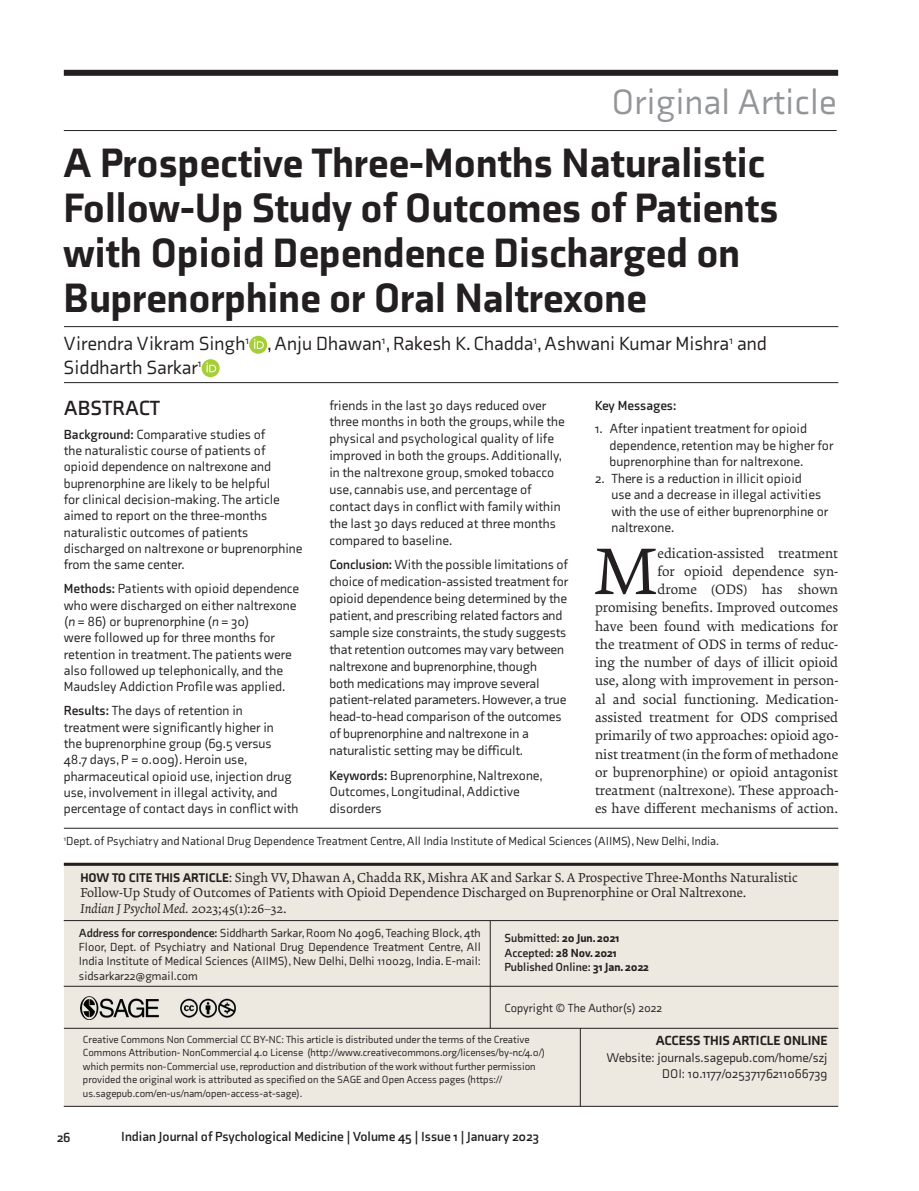
<style>
.page{position:relative;width:919px;height:1191px;background:#fff}
.page>*{position:absolute;margin:0;border:0;box-sizing:border-box;transform-origin:0 0}
.t1{font:65.7px "Krete";color:#231f20}
.t2{font:900 42px/45px "Axia";color:#231f20}
.t3{font:36px "Axia";color:#939598}
.t4{font:700 21px "Axia";color:#231f20}
.t5{font:19.5px/23.4px "Axia";color:#231f20}
.t6{font:13.5px/17px "Axia";color:#231f20}
.t7{font:13.5px/18.3px "Krete";color:#231f20;text-align:right}
.t8{font:700 13.5px "Axia";color:#231f20}
.t9{font:900 13.5px "Axia";color:#231f20}
.t10{font:12.9px/15.5px "Krete";color:#231f20}
.t11{font:12.9px/16.5px "Axia";color:#231f20;text-align:right}
.t12{font:12px/14.4px "Axia";color:#231f20;text-align:justify}
.t13{font:700 12px/14.4px "Axia";color:#231f20}
.t14{font:10.5px/13.5px "Axia";color:#231f20}
.s1{font-weight:700}
.s2{font-style:italic}
.s3{font-family:"Axia";font-weight:900}
.s4{font-weight:900}
</style>
<div class="page">
<div style="left:64px;top:70px;width:774px;height:6px;background:#231f20"></div>
<div style="left:249px;top:336px;width:18px;height:18px;background:#a6ce39;border-radius:50%"></div>
<svg style="left:254px;top:339px;width:10px;height:10px"></svg>
<svg style="left:201px;top:359px;width:18px;height:18px"></svg>
<svg style="left:206px;top:362px;width:10px;height:10px"></svg>
<hr style="left:64px;top:130px;width:772px;height:1px;background:#231f20">
<hr style="left:64px;top:382px;width:774px;height:1px;background:#231f20">
<hr style="left:64px;top:326px;width:774px;height:1px;background:#231f20">
<div style="left:64px;top:862px;width:774px;height:244px;background:#ede9e1"></div>
<hr style="left:64px;top:986px;width:774px;height:1px;background:#231f20">
<hr style="left:64px;top:1028px;width:774px;height:1px;background:#231f20">
<hr style="left:64px;top:1106px;width:774px;height:1px;background:#231f20">
<hr style="left:64px;top:863px;width:774px;height:3px;background:#231f20">
<hr style="left:580px;top:1028px;width:1px;height:78px;background:#231f20">
<hr style="left:490px;top:920px;width:1px;height:108px;background:#231f20">
<hr style="left:64px;top:920px;width:774px;height:1px;background:#231f20">
<img style="left:80px;top:996px;width:78px;height:23px">
<img style="left:180px;top:998px;width:56px;height:20px">
<hr style="left:64px;top:828px;width:774px;height:1px;background:#211d1e">
<h3 class="t3" style="left:611px;top:80px;width:227px">Original Article</h3>
<h2 class="t2" style="left:64px;top:140px;width:716px">A Prospective Three-Months Naturalistic Follow-Up Study of Outcomes of Patients with Opioid Dependence Discharged on Buprenorphine or Oral Naltrexone</h2>
<h3 class="t5" style="left:64px;top:332px;width:704px">Virendra Vikram Singh<sup>1</sup> , Anju Dhawan<sup>1</sup>, Rakesh K. Chadda<sup>1</sup>, Ashwani Kumar Mishra<sup>1</sup> and<br>Siddharth Sarkar<sup>1</sup></h3>
<p class="t8" style="left:595px;top:397px;width:83px">Key Messages:</p>
<p class="t6" style="left:609px;top:420px;width:225px;line-height:16.5px;text-indent:-14px">1. After inpatient treatment for opioid dependence, retention may be higher for buprenorphine than for naltrexone.</p>
<p class="t6" style="left:611px;top:470px;width:218px;line-height:16.5px;text-indent:-16px">2. There is a reduction in illicit opioid<br>use and a decrease in illegal activities with the use of either buprenorphine or naltrexone.</p>
<h1 class="t1" style="left:594px;top:529px;width:65px">M</h1>
<p class="t6" style="left:329px;top:396px;width:237px">friends in the last 30 days reduced over three months in both the groups, while the physical and psychological quality of life improved in both the groups. Additionally, in the naltrexone group, smoked tobacco use, cannabis use, and percentage of contact days in conflict with family within the last 30 days reduced at three months compared to baseline.</p>
<p class="t6" style="left:329px;top:556px;width:240px"><span class="s1">Conclusion:</span> With the possible limitations of choice of medication-assisted treatment for opioid dependence being determined by the patient, and prescribing related factors and sample size constraints, the study suggests that retention outcomes may vary between naltrexone and buprenorphine, though<br>both medications may improve several patient-related parameters. However, a true head-to-head comparison of the outcomes of buprenorphine and naltrexone in a naturalistic setting may be difficult.</p>
<p class="t6" style="left:329px;top:766px;width:215px"><span class="s1">Keywords:</span> Buprenorphine, Naltrexone,<br>Outcomes, Longitudinal, Addictive disorders</p>
<h3 class="t4" style="left:64px;top:395px;width:98px">ABSTRACT</h3>
<p class="t6" style="left:64px;top:426px;width:240px;line-height:16.4px"><span class="s1">Background:</span> Comparative studies of<br>the naturalistic course of patients of opioid dependence on naltrexone and buprenorphine are likely to be helpful<br>for clinical decision-making. The article aimed to report on the three-months naturalistic outcomes of patients discharged on naltrexone or buprenorphine from the same center.</p>
<p class="t6" style="left:64px;top:580px;width:237px;line-height:16.4px"><span class="s1">Methods:</span> Patients with opioid dependence who were discharged on either naltrexone (<span class="s2">n</span> = 86) or buprenorphine (<span class="s2">n</span> = 30)<br>were followed up for three months for retention in treatment. The patients were also followed up telephonically, and the Maudsley Addiction Profile was applied.</p>
<p class="t6" style="left:64px;top:702px;width:236px;line-height:16.4px"><span class="s1">Results:</span> The days of retention in treatment were significantly higher in<br>the buprenorphine group (69.5 versus<br>48.7 days, P = 0.009). Heroin use, pharmaceutical opioid use, injection drug use, involvement in illegal activity, and percentage of contact days in conflict with</p>
<p class="t7" style="left:595px;top:544px;width:244px">edication-assisted treatment<br>for opioid dependence syn-<br>drome (ODS) has shown promising benefits. Improved outcomes have been found with medications for the treatment of ODS in terms of reduc&shy;ing the number of days of illicit opioid use, along with improvement in person&shy;al and social functioning. Medication&shy;assisted treatment for ODS comprised primarily of two approaches: opioid ago&shy;nist treatment (in the form of methadone or buprenorphine) or opioid antagonist treatment (naltrexone). These approach&shy;es have different mechanisms of action.</p>
<p class="t12" style="left:64px;top:834px;width:656px"><sup>1</sup>Dept. of Psychiatry and National Drug Dependence Treatment Centre, All India Institute of Medical Sciences (AIIMS), New Delhi, India.</p>
<p class="t10" style="left:80px;top:869px;width:718px"><span class="s3">HOW TO CITE THIS ARTICLE</span>: Singh VV, Dhawan A, Chadda RK, Mishra AK and Sarkar S. A Prospective Three-Months Naturalistic<br>Follow-Up Study of Outcomes of Patients with Opioid Dependence Discharged on Buprenorphine or Oral Naltrexone.<br><span class="s2">Indian J Psychol Med.</span> 2023;45(1):26–32.</p>
<p class="t12" style="left:79px;top:925px;width:403px"><span class="s1">Address for correspondence:</span> Siddharth Sarkar, Room No 4096, Teaching Block, 4th Floor, Dept. of Psychiatry and National Drug Dependence Treatment Centre, All India Institute of Medical Sciences (AIIMS), New Delhi, Delhi 110029, India. E-mail: sidsarkar22@gmail.com</p>
<p class="t13" style="left:504px;top:931px;width:146px">Submitted: <span class="s4">20 Jun. 2021<br></span>Accepted: <span class="s4">28 Nov. 2021<br></span>Published Online: <span class="s4">31 Jan. 2022</span></p>
<p class="t12" style="left:504px;top:1000px;width:159px">Copyright © The Author(s) 2022</p>
<p class="t14" style="left:83px;top:1032px;width:464px">Creative Commons Non Commercial CC BY-NC: This article is distributed under the terms of the Creative Commons Attribution- NonCommercial 4.0 License (http://www.creativecommons.org/licenses/by-nc/4.0/) which permits non-Commercial use, reproduction and distribution of the work without further permission provided the original work is attributed as specified on the SAGE and Open Access pages (https:// us.sagepub.com/en-us/nam/open-access-at-sage).</p>
<p class="t8" style="left:57px;top:1128px;width:15px">26</p>
<p class="t8" style="left:121px;top:1127px;width:419px">Indian Journal of Psychological Medicine | Volume 45 | Issue 1 | January 2023</p>
<p class="t9" style="left:655px;top:1032px;width:173px">ACCESS THIS ARTICLE ONLINE</p>
<p class="t11" style="left:606px;top:1049px;width:222px">Website: journals.sagepub.com/home/szj<br>DOI: 10.1177/02537176211066739</p>
</div>
